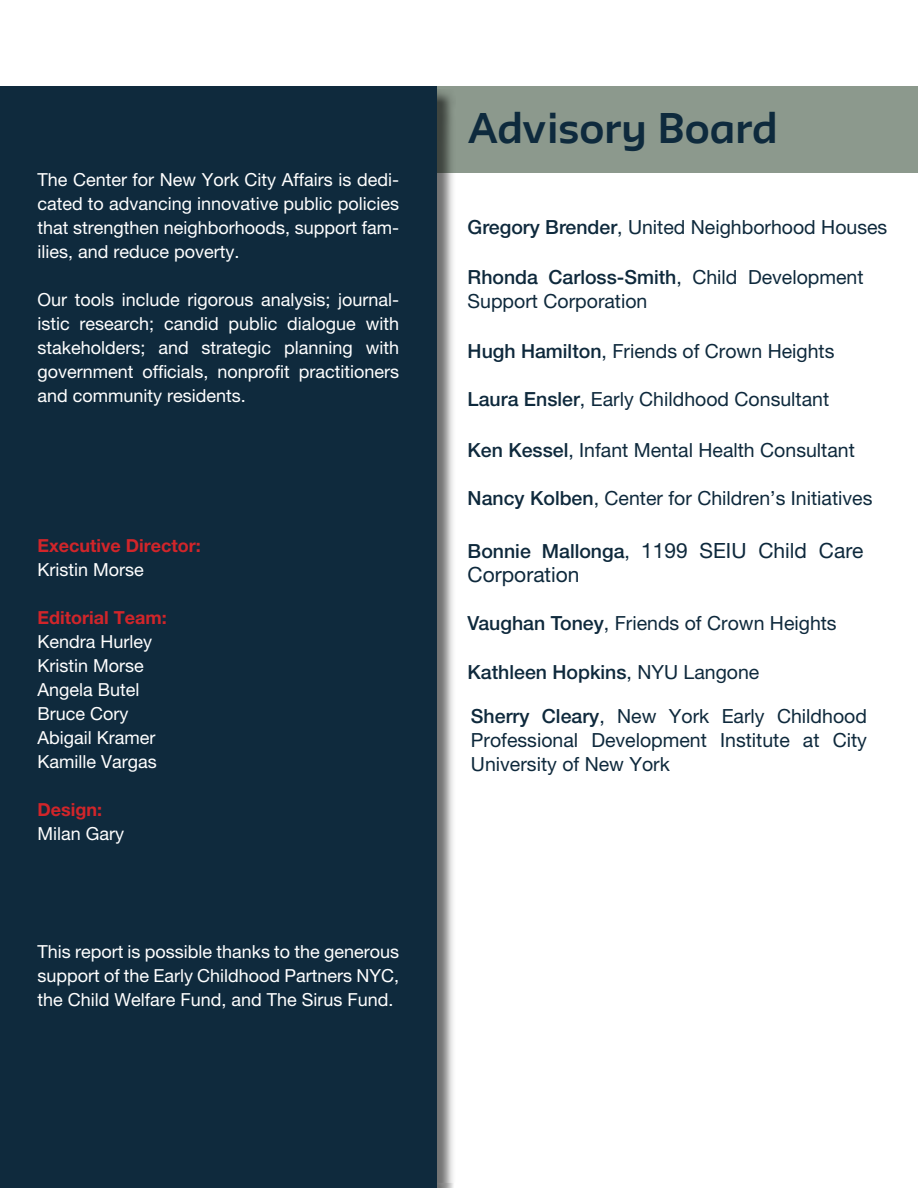
<style>
.page{position:relative;width:918px;height:1188px;background:#fff}
.page>*{position:absolute;margin:0;border:0;box-sizing:border-box;transform-origin:0 0}
.t1{font:700 37.5px "Neue";color:#0e2a3d}
.t2{font:21px/24px "Helvetica Neue LT Pro";color:#0e293c}
.t3{font:19.5px/24px "Helvetica Neue LT Pro";color:#0e293c}
.t4{font:500 19.5px "Helvetica Neue LT Pro";color:#0e293c}
.t5{font:18px/24px "Helvetica Neue LT Pro";color:#fff;text-align:justify}
.t6{font:700 18px "Helvetica Neue LT Pro";color:#d1252a}
.s1{font-weight:500}
.s2{font-weight:500;font-size:19.5px}
.s3{font-size:19.5px}
.s4{font-weight:400}
</style>
<div class="page">
<div style="left:436px;top:86px;width:482px;height:87px;background:#8c998d"></div>
<div style="left:2px;top:89px;width:453px;height:1099px;background:#000;opacity:.55"></div>
<div style="left:0;top:86px;width:436px;height:1102px;background:#0f2a3d"></div>
<p class="t5" style="left:37px;top:167px;width:363px">The Center for New York City Affairs is dedi&shy;cated to advancing innovative public policies that strengthen neighborhoods, support fam&shy;ilies, and reduce poverty.</p>
<p class="t5" style="left:37px;top:287px;width:363px">Our tools include rigorous analysis; journal&shy;istic research; candid public dialogue with stakeholders; and strategic planning with government officials, nonprofit practitioners and community residents.</p>
<p class="t6" style="left:37px;top:534px;width:165px">Executive Director:</p>
<p class="t5" style="left:37px;top:557px;width:108px">Kristin Morse</p>
<p class="t6" style="left:37px;top:606px;width:131px">Editorial Team:</p>
<p class="t5" style="left:37px;top:629px;width:121px;text-align:left">Kendra Hurley<br>Kristin Morse<br>Angela Butel<br>Bruce Cory<br>Abigail Kramer<br>Kamille Vargas</p>
<p class="t6" style="left:37px;top:798px;width:66px">Design:</p>
<p class="t5" style="left:37px;top:821px;width:88px">Milan Gary</p>
<p class="t5" style="left:37px;top:939px;width:363px">This report is possible thanks to the generous support of the Early Childhood Partners NYC, the Child Welfare Fund, and The Sirus Fund.</p>
<h1 class="t1" style="left:468px;top:104px;width:311px">Advisory Board</h1>
<p class="t3" style="left:468px;top:214px;width:421px"><span class="s1">Gregory Brender</span>, United Neighborhood Houses</p>
<p class="t3" style="left:468px;top:265px;width:397px"><span class="s1">Rhonda Carloss-Smith</span>, Child Development<br>Support Corporation</p>
<p class="t3" style="left:468px;top:339px;width:368px"><span class="s1">Hugh Hamilton</span>, Friends of Crown Heights</p>
<p class="t3" style="left:468px;top:387px;width:363px"><span class="s1">Laura Ensler</span>, Early Childhood Consultant</p>
<p class="t3" style="left:468px;top:438px;width:389px"><span class="s1">Ken Kessel</span>, Infant Mental Health Consultant</p>
<p class="t3" style="left:468px;top:486px;width:406px"><span class="s1">Nancy Kolben</span>, Center for Children’s Initiatives</p>
<p class="t2" style="left:468px;top:538px;width:397px"><span class="s2">Bonnie Mallonga</span><span class="s3">,</span> 1199 SEIU Child Care<br>Corporation</p>
<p class="t3" style="left:468px;top:610px;width:371px"><span class="s1">Vaughan Toney</span>, Friends of Crown Heights</p>
<p class="t4" style="left:468px;top:660px;width:293px">Kathleen Hopkins<span class="s4">, NYU Langone</span></p>
<p class="t3" style="left:471px;top:704px;width:398px;text-align:justify"><span class="s1">Sherry Cleary</span>, New York Early Childhood Professional Development Institute at City University of New York</p>
</div>
